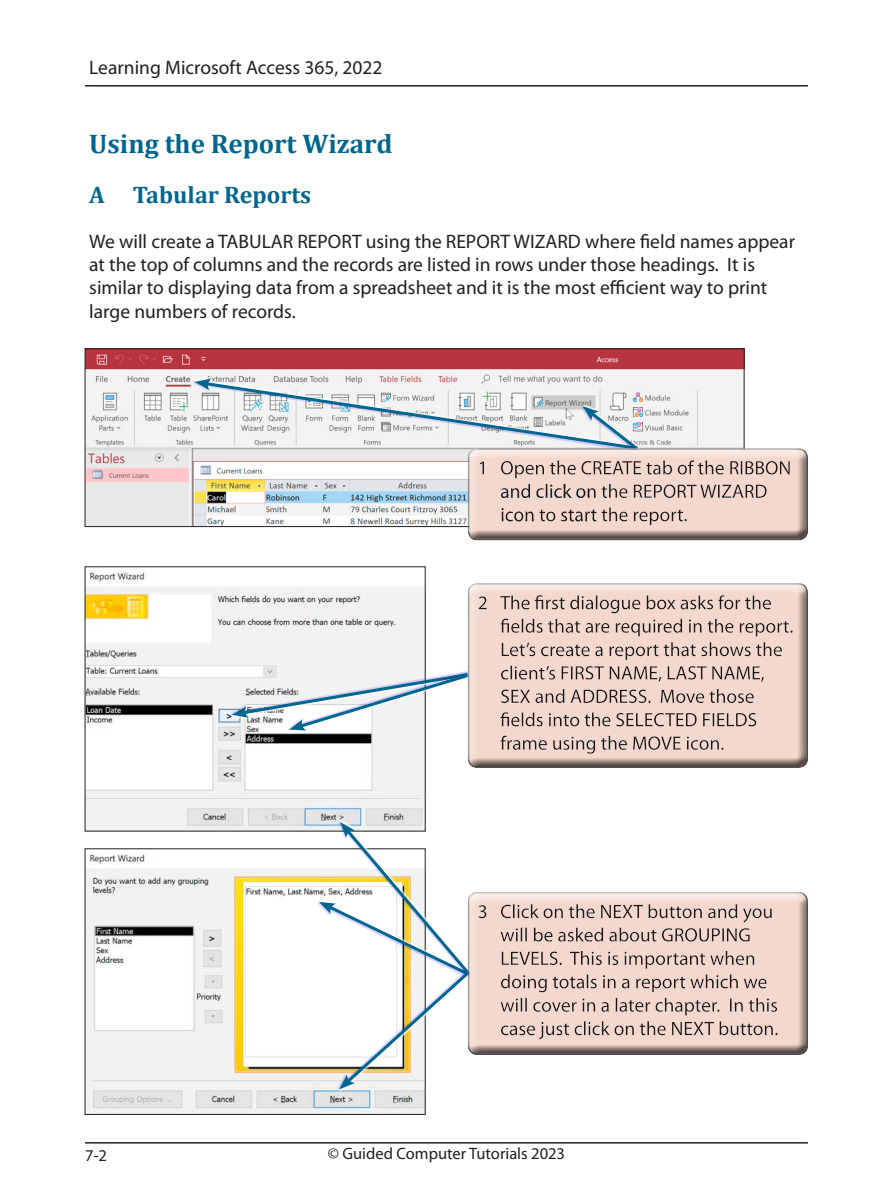
<style>
.page{position:relative;width:893px;height:1191px;background:#fff}
.page>*{position:absolute;margin:0;border:0;box-sizing:border-box;transform-origin:0 0}
.Sub-Head{font:700 27px "Cambria";color:#00658f}
.Sub-Head_point{font:700 24px "Cambria";color:#00658f}
.Paragraph{font:19.5px/23.4px "Myriad Pro";color:#231f20}
.Body{font:19.5px "Myriad Pro";color:#231f20}
.Body-2{font:16.5px "Myriad Pro";color:#231f20}
</style>
<div class="page">
<hr style="left:85px;top:1142px;width:723px;height:1px;background:#231f20">
<hr style="left:85px;top:85px;width:723px;height:2px;background:#231f20">
<img style="left:87px;top:350px;width:655px;height:175px">
<div style="left:193px;top:376px;width:447px;height:74px;background:#fff;opacity:.94"></div>
<img style="left:87px;top:572px;width:337px;height:257px">
<svg style="left:232px;top:671px;width:236px;height:59px"></svg>
<img style="left:87px;top:854px;width:337px;height:258px">
<svg style="left:195px;top:378px;width:550px;height:153px"></svg>
<div style="left:468px;top:447px;width:346px;height:93px;background:#231f20;opacity:.75"></div>
<div style="left:468px;top:582px;width:351px;height:186px;background:#231f20;opacity:.75"></div>
<svg style="left:319px;top:822px;width:149px;height:267px"></svg>
<div style="left:468px;top:893px;width:340px;height:163px;background:#231f20;opacity:.75"></div>
<p class="Body" style="left:89px;top:56px;width:295px">Learning Microsoft Access 365, 2022</p>
<p class="Sub-Head" style="left:89px;top:125px;width:305px">Using the Report Wizard</p>
<p class="Sub-Head_point" style="left:89px;top:178px;width:223px">A Tabular Reports</p>
<p class="Paragraph" style="left:89px;top:229px;width:707px">We will create a TABULAR REPORT using the REPORT WIZARD where field names appear at the top of columns and the records are listed in rows under those headings. It is similar to displaying data from a spreadsheet and it is the most efficient way to print large numbers of records.</p>
<p class="Body-2" style="left:85px;top:1144px;width:23px">7-2</p>
<p class="Body-2" style="left:328px;top:1143px;width:239px">© Guided Computer Tutorials 2023</p>
</div>
